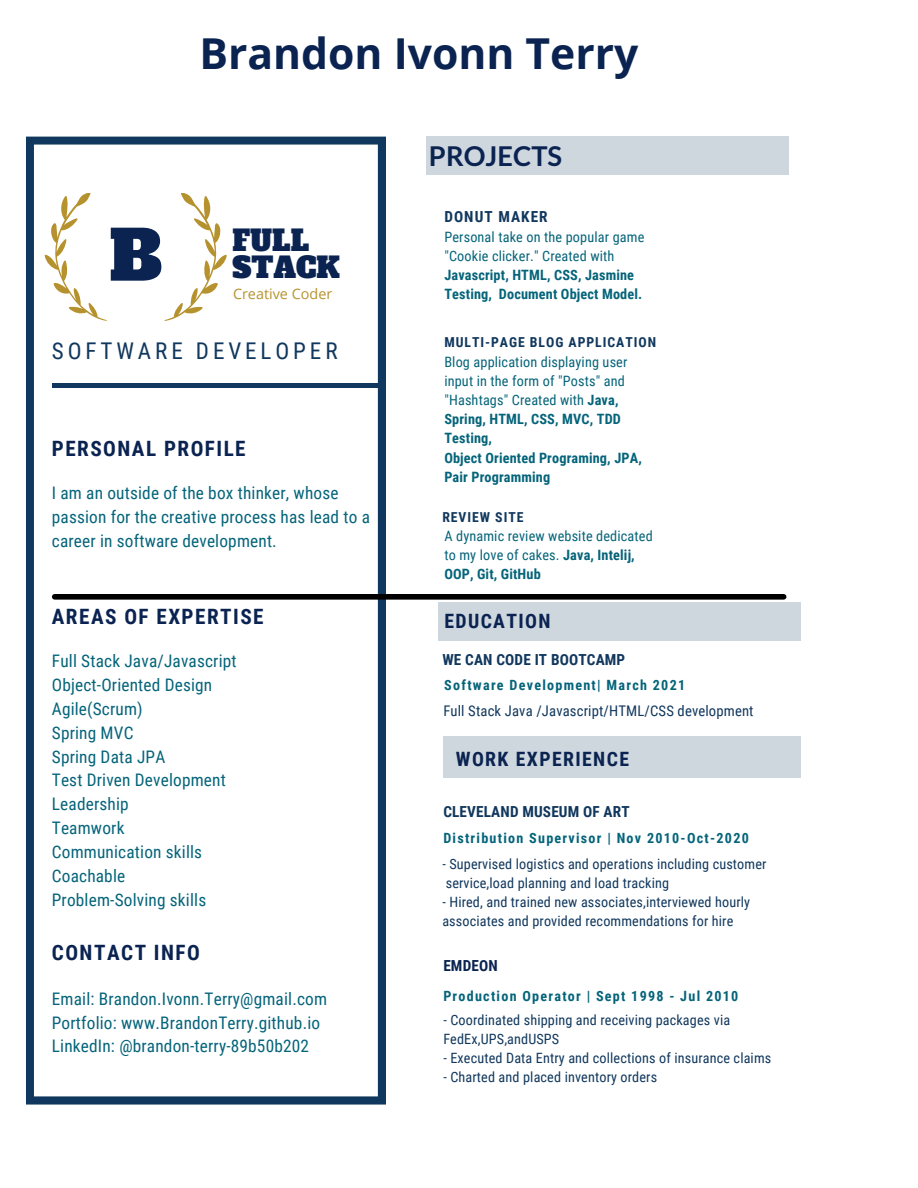
<style>
.page{position:relative;width:918px;height:1188px;background:#fff}
.page>*{position:absolute;margin:0;border:0;box-sizing:border-box;transform-origin:0 0}
.t1{font:68.1px "Alfa Slab One";color:#0a2351}
.t2{font:700 42.6px "Open Sans";color:#0a2351}
.t3{font:28.2px "Alfa Slab One";color:#0a2351}
.t4{font:700 27.3px "Lato";color:#0a2351}
.t5{font:23.1px "Roboto Condensed";letter-spacing:.17em;color:#10375d}
.t6{font:700 21.15px "Roboto Condensed";letter-spacing:.07em;color:#0a2351}
.t7{font:700 19.8px "Roboto Condensed";letter-spacing:.07em;color:#0a2351}
.t8{font:17.25px/23.9px "Roboto Condensed";letter-spacing:.01em;color:#05647a}
.t9{font:700 15.3px "Roboto Condensed";letter-spacing:.01em;color:#10375d}
.t10{font:700 15.3px "Roboto Condensed";letter-spacing:.07em;color:#10375d}
.t11{font:700 15.3px "Roboto Condensed";letter-spacing:.01em;color:#0a2351}
.t12{font:14.7px "Roboto Condensed";letter-spacing:.01em;color:#10375d}
.t13{font:14.4px "Open Sans";color:#b6922e}
.t14{font:14.25px/19.2px "Roboto Condensed";letter-spacing:.01em;color:#10375d}
.t15{font:14.25px/19.2px "Roboto Condensed";letter-spacing:.01em;color:#05647a}
.t16{font:700 14.25px/19.2px "Roboto Condensed";letter-spacing:.01em;color:#05647a}
.t17{font:700 14.1px "Roboto Condensed";letter-spacing:.09em;color:#05647a}
.t18{font:700 13.8px "Roboto Condensed";letter-spacing:.07em;color:#10375d}
.s1{font-weight:700}
</style>
<div class="page">
<div style="left:443px;top:737px;width:358px;height:41px;background:#cfd7de"></div>
<svg style="left:26px;top:137px;width:360px;height:968px"></svg>
<div style="left:52px;top:383px;width:328px;height:5px;background:#10375d"></div>
<div style="left:438px;top:603px;width:363px;height:38px;background:#cfd7de"></div>
<div style="left:55px;top:594px;width:729px;height:6px;background:#000"></div>
<div style="left:426px;top:137px;width:362px;height:38px;background:#cfd7de"></div>
<svg style="left:45px;top:193px;width:62px;height:128px"></svg>
<svg style="left:164px;top:193px;width:63px;height:128px"></svg>
<p class="t2" style="left:200px;top:24px;width:440px">Brandon Ivonn Terry</p>
<p class="t1" style="left:109px;top:210px;width:54px">B</p>
<p class="t3" style="left:232px;top:222px;width:78px">FULL</p>
<p class="t3" style="left:232px;top:249px;width:109px">STACK</p>
<p class="t13" style="left:233px;top:284px;width:101px">Creative Coder</p>
<p class="t5" style="left:52px;top:338px;width:287px">SOFTWARE DEVELOPER</p>
<p class="t6" style="left:52px;top:437px;width:195px">PERSONAL PROFILE</p>
<p class="t8" style="left:52px;top:481px;width:320px">I am an outside of the box thinker, whose passion for the creative process has lead to a career in software development.</p>
<p class="t6" style="left:52px;top:605px;width:213px">AREAS OF EXPERTISE</p>
<p class="t8" style="left:52px;top:649px;width:186px">Full Stack Java/Javascript</p>
<p class="t8" style="left:52px;top:673px;width:162px">Object-Oriented Design</p>
<p class="t8" style="left:52px;top:697px;width:92px">Agile(Scrum)</p>
<p class="t8" style="left:52px;top:721px;width:83px">Spring MVC</p>
<p class="t8" style="left:52px;top:745px;width:115px">Spring Data JPA</p>
<p class="t8" style="left:52px;top:769px;width:176px">Test Driven Development</p>
<p class="t8" style="left:52px;top:793px;width:78px">Leadership</p>
<p class="t8" style="left:52px;top:816px;width:74px">Teamwork</p>
<p class="t8" style="left:52px;top:840px;width:152px">Communication skills</p>
<p class="t8" style="left:52px;top:864px;width:75px">Coachable</p>
<p class="t8" style="left:52px;top:888px;width:156px">Problem-Solving skills</p>
<p class="t6" style="left:52px;top:940px;width:150px">CONTACT INFO</p>
<p class="t8" style="left:52px;top:987px;width:277px">Email: Brandon.Ivonn.Terry@gmail.com</p>
<p class="t8" style="left:52px;top:1011px;width:270px">Portfolio: www.BrandonTerry.github.io</p>
<p class="t8" style="left:52px;top:1035px;width:259px">LinkedIn: @brandon-terry-89b50b202</p>
<p class="t4" style="left:429px;top:139px;width:135px">PROJECTS</p>
<p class="t10" style="left:444px;top:208px;width:105px">DONUT MAKER</p>
<p class="t15" style="left:444px;top:227px;width:201px">Personal take on the popular game "Cookie clicker." Created with<br><span class="s1">Javascript, HTML, CSS, Jasmine<br>Testing, Document Object Model.</span></p>
<p class="t18" style="left:444px;top:334px;width:213px">MULTI-PAGE BLOG APPLICATION</p>
<p class="t15" style="left:444px;top:353px;width:185px">Blog application displaying user input in the form of "Posts" and "Hashtags" Created with <span class="s1">Java,<br>Spring, HTML, CSS, MVC, TDD<br>Testing,</span></p>
<p class="t16" style="left:444px;top:448px;width:199px">Object Oriented Programing, JPA,<br>Pair Programming</p>
<p class="t18" style="left:442px;top:509px;width:83px">REVIEW SITE</p>
<p class="t15" style="left:444px;top:527px;width:210px">A dynamic review website dedicated to my love of cakes. <span class="s1">Java, Intelij,<br>OOP, Git, GitHub</span></p>
<p class="t7" style="left:444px;top:609px;width:108px">EDUCATION</p>
<p class="t9" style="left:442px;top:651px;width:184px">WE CAN CODE IT BOOTCAMP</p>
<p class="t12" style="left:443px;top:702px;width:312px">Full Stack Java /Javascript/HTML/CSS development</p>
<p class="t17" style="left:444px;top:677px;width:242px">Software Development| March 2021</p>
<p class="t7" style="left:456px;top:748px;width:175px">WORK EXPERIENCE</p>
<p class="t9" style="left:443px;top:803px;width:188px">CLEVELAND MUSEUM OF ART</p>
<p class="t17" style="left:443px;top:830px;width:307px">Distribution Supervisor | Nov 2010-Oct-2020</p>
<p class="t14" style="left:442px;top:854px;width:326px">- Supervised logistics and operations including customer service,load planning and load tracking</p>
<p class="t14" style="left:442px;top:893px;width:309px">- Hired, and trained new associates,interviewed hourly associates and provided recommendations for hire</p>
<p class="t11" style="left:443px;top:957px;width:56px">EMDEON</p>
<p class="t17" style="left:443px;top:988px;width:297px">Production Operator | Sept 1998 - Jul 2010</p>
<p class="t14" style="left:443px;top:1011px;width:288px">- Coordinated shipping and receiving packages via<br>FedEx,UPS,andUSPS</p>
<p class="t14" style="left:443px;top:1049px;width:329px">- Executed Data Entry and collections of insurance claims</p>
<p class="t14" style="left:443px;top:1068px;width:215px">- Charted and placed inventory orders</p>
</div>
